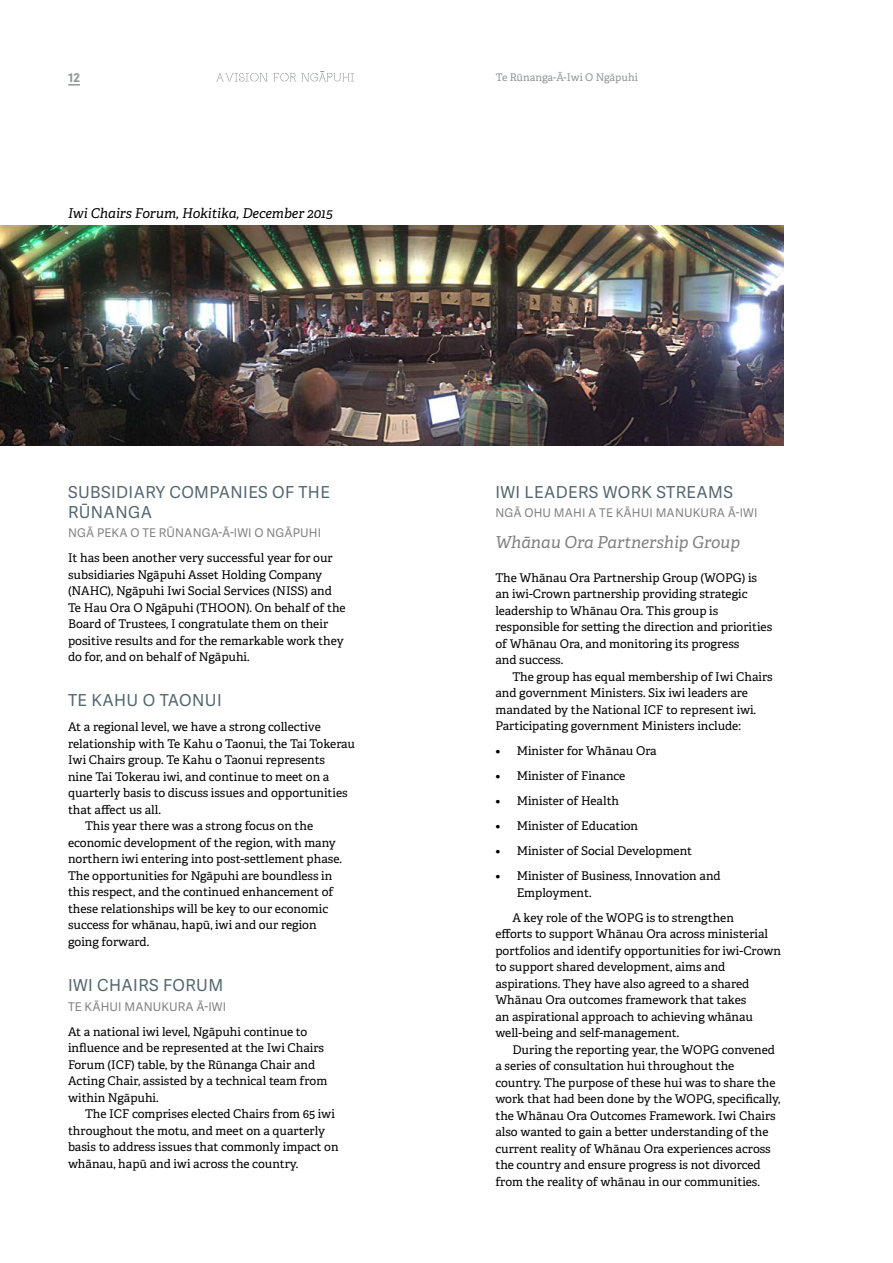
<style>
.page{position:relative;width:893px;height:1263px;background:#fff}
.page>*{position:absolute;margin:0;border:0;box-sizing:border-box;transform-origin:0 0}
.t1{font:16.5px/19.5px "Adelle Sans";letter-spacing:.025em;color:#536670}
.t2{font:italic 16.5px "Adelle PE";color:#828182}
.t3{font:italic 13.5px "Adelle PE";color:#000}
.t4{font:12px/16.5px "Adelle PE";color:#000}
.t5{font:12px "Adelle Sans";letter-spacing:.01em;color:#828182}
.t6{font:700 12px "Adelle Sans";color:#939598}
.t7{font:10.5px "Adelle PE";color:#939598}
.s1{font-weight:700}
</style>
<div class="page">
<svg style="left:217px;top:71px;width:137px;height:10px"></svg>
<img style="left:0;top:226px;width:783px;height:220px">
<svg style="left:68px;top:84px;width:12px;height:2px"></svg>
<p class="t6" style="left:68px;top:69px;width:13px">12</p>
<p class="t7" style="left:496px;top:69px;width:143px">Te Rūnanga-Ā-Iwi O Ngāpuhi</p>
<p class="t3" style="left:68px;top:203px;width:266px">Iwi Chairs Forum, Hokitika, December 2015</p>
<h1 class="t1" style="left:68px;top:482px;width:263px">SUBSIDIARY COMPANIES OF THE<br>RŪNANGA</h1>
<p class="t5" style="left:68px;top:525px;width:255px">NGĀ PEKA O TE RŪNANGA-Ā-IWI O NGĀPUHI</p>
<p class="t4" style="left:68px;top:549px;width:279px">It has been another very successful year for our subsidiaries Ngāpuhi Asset Holding Company (NAHC), Ngāpuhi Iwi Social Services (NISS) and Te Hau Ora O Ngāpuhi (THOON). On behalf of the Board of Trustees, I congratulate them on their positive results and for the remarkable work they do for, and on behalf of Ngāpuhi.</p>
<h1 class="t1" style="left:68px;top:690px;width:155px">TE KAHU O TAONUI</h1>
<p class="t4" style="left:68px;top:718px;width:254px">At a regional level, we have a strong collective</p>
<p class="t4" style="left:68px;top:735px;width:289px">relationship with Te Kahu o Taonui, the Tai Tokerau</p>
<p class="t4" style="left:68px;top:751px;width:258px">Iwi Chairs group. Te Kahu o Taonui represents</p>
<p class="t4" style="left:68px;top:768px;width:263px">nine Tai Tokerau iwi, and continue to meet on a</p>
<p class="t4" style="left:68px;top:784px;width:281px">quarterly basis to discuss issues and opportunities</p>
<p class="t4" style="left:68px;top:801px;width:94px">that affect us all.</p>
<p class="t4" style="left:85px;top:817px;width:230px">This year there was a strong focus on the</p>
<p class="t4" style="left:68px;top:834px;width:269px">economic development of the region, with many</p>
<p class="t4" style="left:68px;top:850px;width:276px">northern iwi entering into post-settlement phase.</p>
<p class="t4" style="left:68px;top:867px;width:266px">The opportunities for Ngāpuhi are boundless in</p>
<p class="t4" style="left:68px;top:883px;width:267px">this respect, and the continued enhancement of</p>
<p class="t4" style="left:68px;top:900px;width:262px">these relationships will be key to our economic</p>
<p class="t4" style="left:68px;top:916px;width:250px">success for whānau, hapū, iwi and our region</p>
<p class="t4" style="left:68px;top:933px;width:83px">going forward.</p>
<h1 class="t1" style="left:68px;top:975px;width:157px">IWI CHAIRS FORUM</h1>
<p class="t5" style="left:68px;top:998px;width:160px">TE KĀHUI MANUKURA Ā-IWI</p>
<p class="t4" style="left:68px;top:1022px;width:261px">At a national iwi level, Ngāpuhi continue to influence and be represented at the Iwi Chairs Forum (ICF) table, by the Rūnanga Chair and Acting Chair, assisted by a technical team from within Ngāpuhi.</p>
<p class="t4" style="left:68px;top:1105px;width:272px;text-indent:17px">The ICF comprises elected Chairs from 65 iwi throughout the motu, and meet on a quarterly basis to address issues that commonly impact on whānau, hapū and iwi across the country.</p>
<h1 class="t1" style="left:495px;top:482px;width:239px">IWI LEADERS WORK STREAMS</h1>
<p class="t5" style="left:495px;top:504px;width:263px">NGĀ OHU MAHI A TE KĀHUI MANUKURA Ā-IWI</p>
<h1 class="t2" style="left:495px;top:530px;width:246px">Whānau Ora Partnership Group</h1>
<p class="t4" style="left:495px;top:569px;width:278px">The Whānau Ora Partnership Group (WOPG) is an iwi-Crown partnership providing strategic leadership to Whānau Ora. This group is responsible for setting the direction and priorities of Whānau Ora, and monitoring its progress<br>and success.</p>
<p class="t4" style="left:495px;top:668px;width:279px;text-indent:17px">The group has equal membership of Iwi Chairs and government Ministers. Six iwi leaders are mandated by the National ICF to represent iwi.<br>Participating government Ministers include:</p>
<p class="t4" style="left:495px;top:742px;width:163px"><span class="s1">•</span> Minister for Whānau Ora</p>
<p class="t4" style="left:495px;top:767px;width:131px"><span class="s1">•</span> Minister of Finance</p>
<p class="t4" style="left:495px;top:792px;width:125px"><span class="s1">•</span> Minister of Health</p>
<p class="t4" style="left:495px;top:817px;width:144px"><span class="s1">•</span> Minister of Education</p>
<p class="t4" style="left:495px;top:842px;width:198px"><span class="s1">•</span> Minister of Social Development</p>
<p class="t4" style="left:517px;top:867px;width:206px;text-indent:-21px"><span class="s1">•</span> Minister of Business, Innovation and<br>Employment.</p>
<p class="t4" style="left:495px;top:909px;width:287px;text-indent:17px">A key role of the WOPG is to strengthen<br>efforts to support Whānau Ora across ministerial portfolios and identify opportunities for iwi-Crown to support shared development, aims and aspirations. They have also agreed to a shared Whānau Ora outcomes framework that takes<br>an aspirational approach to achieving whānau well-being and self-management.</p>
<p class="t4" style="left:495px;top:1041px;width:286px;text-indent:17px">During the reporting year, the WOPG convened a series of consultation hui throughout the country. The purpose of these hui was to share the work that had been done by the WOPG, specifically, the Whānau Ora Outcomes Framework. Iwi Chairs also wanted to gain a better understanding of the current reality of Whānau Ora experiences across the country and ensure progress is not divorced from the reality of whānau in our communities.</p>
</div>
